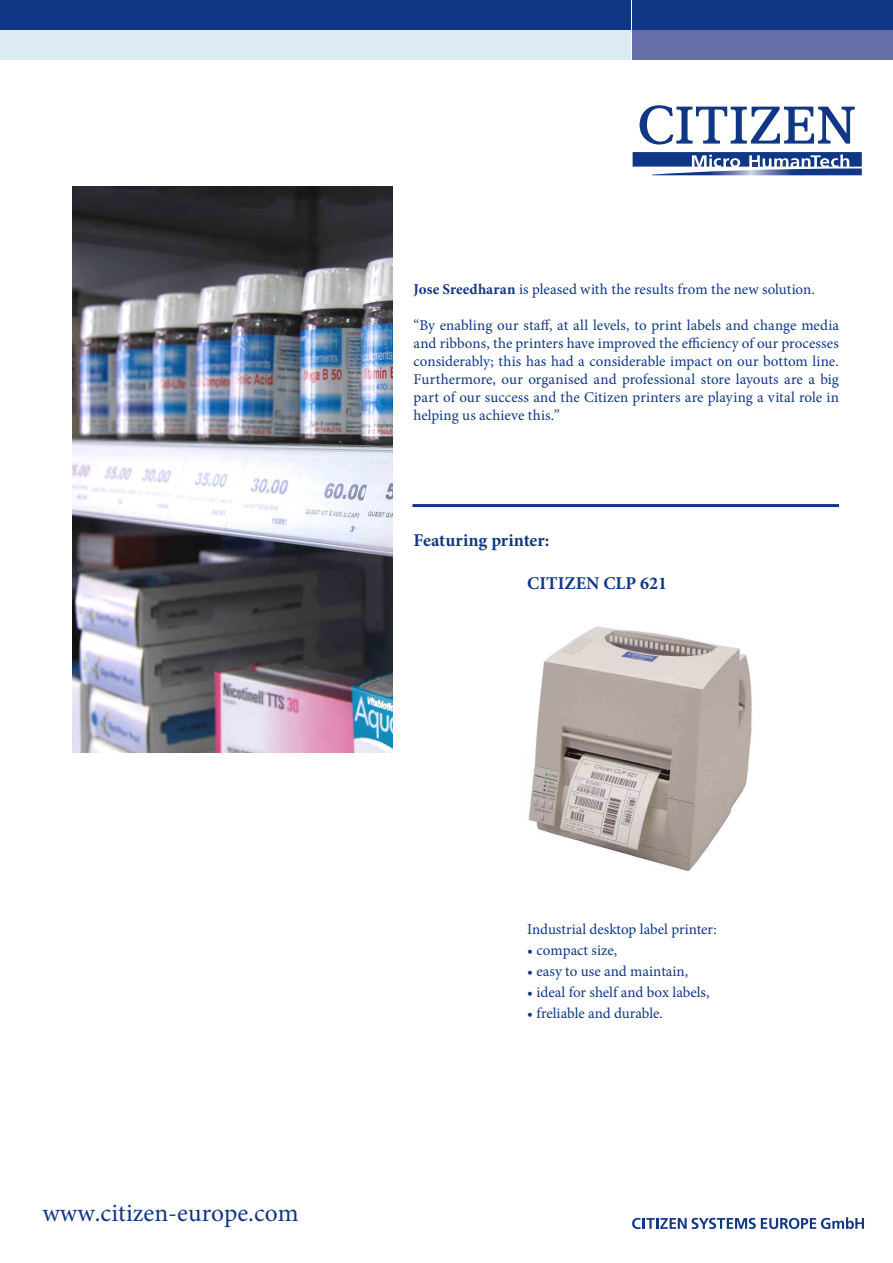
<style>
.page{position:relative;width:893px;height:1263px;background:#fff}
.page>*{position:absolute;margin:0;border:0;box-sizing:border-box;transform-origin:0 0}
.t1{font:25.5px "Minion Pro";color:#103785}
.t2{font:700 18px "Minion Pro";color:#103785}
.t3{font:15px/18px "Minion Pro";color:#103785;text-align:justify}
.s1{font-weight:700}
</style>
<div class="page">
<div style="left:0;top:30px;width:630px;height:30px;background:#dcebf1"></div>
<div style="left:632px;top:30px;width:261px;height:30px;background:#666fa9"></div>
<div style="left:0;top:0;width:630px;height:30px;background:#103785"></div>
<div style="left:632px;top:0;width:261px;height:30px;background:#103785"></div>
<svg style="left:633px;top:152px;width:229px;height:23px"></svg>
<svg style="left:640px;top:105px;width:215px;height:40px"></svg>
<svg style="left:632px;top:1217px;width:232px;height:12px"></svg>
<img style="left:72px;top:187px;width:320px;height:565px">
<hr style="left:412px;top:504px;width:427px;height:3px;background:#103785">
<img style="left:527px;top:626px;width:226px;height:247px">
<p class="t3" style="left:414px;top:281px;width:403px"><span class="s1">Jose Sreedharan</span> is pleased with the results from the new solution.</p>
<p class="t3" style="left:414px;top:317px;width:427px">“By enabling our staff, at all levels, to print labels and change media and ribbons, the printers have improved the efficiency of our processes considerably; this has had a considerable impact on our bottom line.<br>Furthermore, our organised and professional store layouts are a big part of our success and the Citizen printers are playing a vital role in helping us achieve this.”</p>
<p class="t2" style="left:414px;top:528px;width:137px">Featuring printer:</p>
<p class="t2" style="left:527px;top:571px;width:141px">CITIZEN CLP 621</p>
<p class="t1" style="left:43px;top:1196px;width:258px">www.citizen-europe.com</p>
<p class="t3" style="left:527px;top:920px;width:191px">Industrial desktop label printer:</p>
<p class="t3" style="left:527px;top:941px;width:91px">• compact size,</p>
<p class="t3" style="left:527px;top:962px;width:162px">• easy to use and maintain,</p>
<p class="t3" style="left:527px;top:983px;width:184px">• ideal for shelf and box labels,</p>
<p class="t3" style="left:527px;top:1004px;width:137px">• freliable and durable.</p>
</div>
